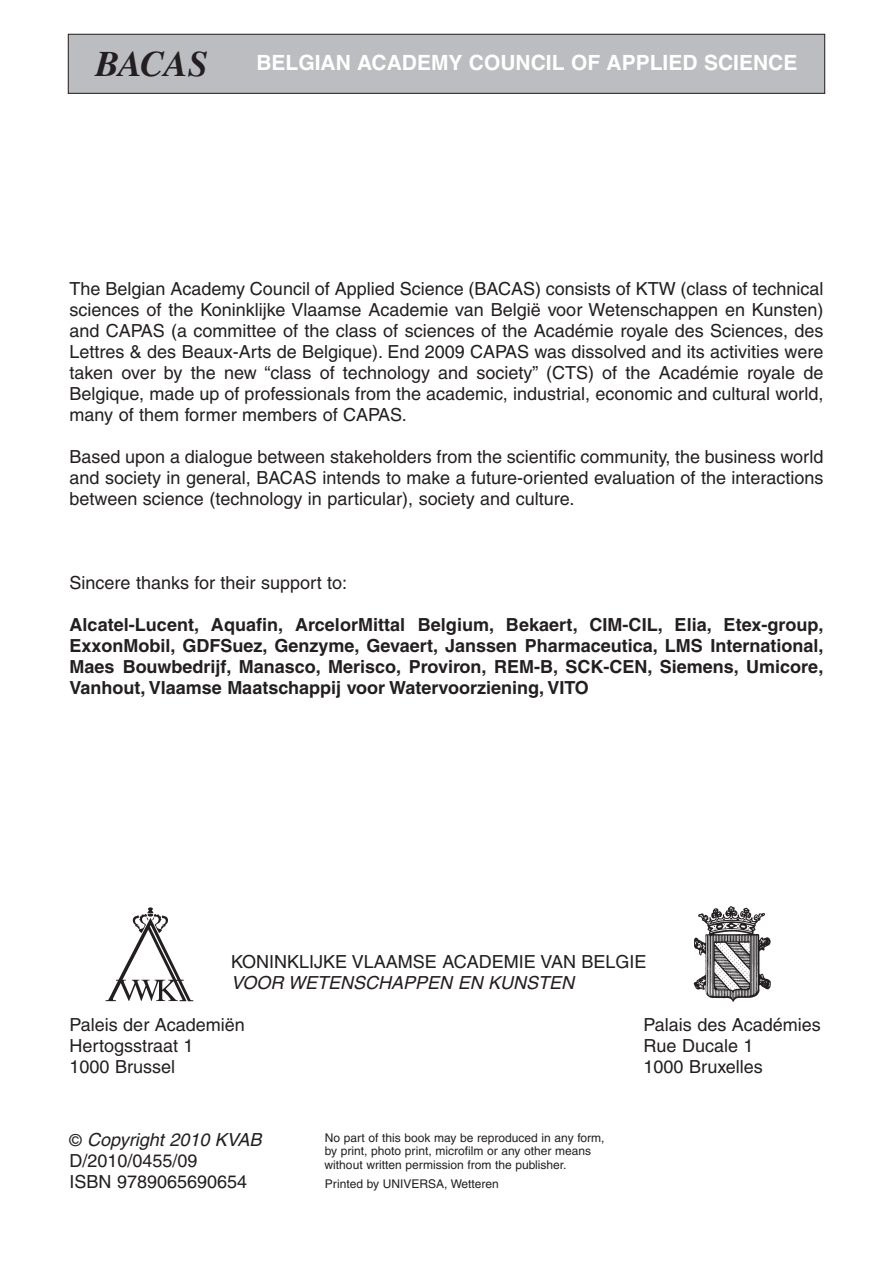
<style>
.page{position:relative;width:893px;height:1263px;background:#fff}
.page>*{position:absolute;margin:0;border:0;box-sizing:border-box;transform-origin:0 0}
.t1{font:italic 700 36px "Times";letter-spacing:-.01em;color:#231f20}
.t2{font:700 21px "Helvetica";color:#fff}
.t3{font:18px/21px "Helvetica";color:#231f20;text-align:justify}
.t4{font:700 18px/21px "Helvetica";color:#231f20;text-align:justify}
.t5{font:italic 18px "Helvetica";color:#231f20}
.t6{font:12px/13.5px "Helvetica";color:#231f20}
.s1{font-size:16.5px}
.s2{font-style:italic}
</style>
<div class="page">
<div style="left:68px;top:34px;width:757px;height:59px;background:#bcbdc0"></div>
<div style="left:68px;top:34px;width:757px;height:60px;border:1px solid #231f20"></div>
<img style="left:105px;top:908px;width:88px;height:93px">
<img style="left:693px;top:906px;width:78px;height:96px">
<h1 class="t1" style="left:95px;top:51px;width:114px">BACAS</h1>
<p class="t2" style="left:256px;top:55px;width:543px">BELGIAN ACADEMY COUNCIL OF APPLIED SCIENCE</p>
<p class="t3" style="left:70px;top:280px;width:755px">The Belgian Academy Council of Applied Science (BACAS) consists of KTW (class of technical sciences of the Koninklijke Vlaamse Academie van België voor Wetenschappen en Kunsten) and CAPAS (a committee of the class of sciences of the Académie royale des Sciences, des Lettres &amp; des Beaux-Arts de Belgique). End 2009 CAPAS was dissolved and its activities were taken over by the new “class of technology and society” (CTS) of the Académie royale de Belgique, made up of professionals from the academic, industrial, economic and cultural world, many of them former members of CAPAS.</p>
<p class="t3" style="left:70px;top:448px;width:755px">Based upon a dialogue between stakeholders from the scientific community, the business world and society in general, BACAS intends to make a future-oriented evaluation of the interactions between science (technology in particular), society and culture.</p>
<p class="t3" style="left:70px;top:574px;width:279px">Sincere thanks for their support to:</p>
<p class="t4" style="left:70px;top:616px;width:755px">Alcatel-Lucent, Aquafin, ArcelorMittal Belgium, Bekaert, CIM-CIL, Elia, Etex-group, ExxonMobil, GDFSuez, Genzyme, Gevaert, Janssen Pharmaceutica, LMS International, Maes Bouwbedrijf, Manasco, Merisco, Proviron, REM-B, SCK-CEN, Siemens, Umicore, Vanhout, Vlaamse Maatschappij voor Watervoorziening, VITO</p>
<p class="t3" style="left:231px;top:953px;width:417px">KONINKLIJKE VLAAMSE ACADEMIE VAN BELGIE</p>
<p class="t5" style="left:231px;top:976px;width:345px">VOOR WETENSCHAPPEN EN KUNSTEN</p>
<p class="t3" style="left:70px;top:1016px;width:177px">Paleis der Academiën</p>
<p class="t3" style="left:644px;top:1016px;width:179px">Palais des Académies</p>
<p class="t3" style="left:70px;top:1037px;width:126px">Hertogsstraat 1</p>
<p class="t3" style="left:644px;top:1037px;width:112px">Rue Ducale 1</p>
<p class="t3" style="left:70px;top:1058px;width:107px">1000 Brussel</p>
<p class="t3" style="left:644px;top:1058px;width:121px">1000 Bruxelles</p>
<p class="t3" style="left:70px;top:1131px;width:194px;text-align:left"><span class="s1">©</span> <span class="s2">Copyright 2010 KVAB<br></span>D/2010/0455/09<br>ISBN 9789065690654</p>
<p class="t6" style="left:325px;top:1132px;width:281px">No part of this book may be reproduced in any form, by print, photo print, microfilm or any other means without written permission from the publisher.</p>
<p class="t6" style="left:325px;top:1178px;width:176px">Printed by UNIVERSA, Wetteren</p>
</div>
